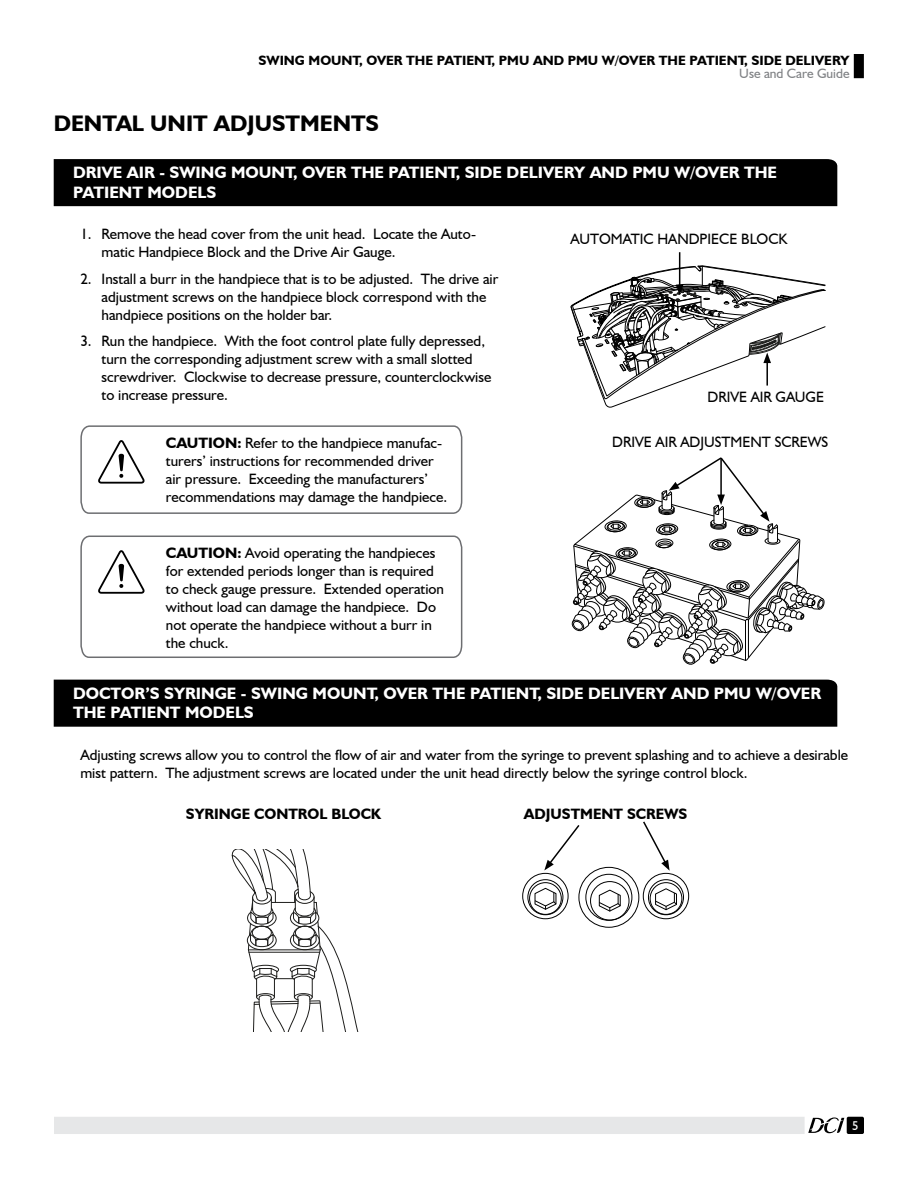
<style>
.page{position:relative;width:918px;height:1188px;background:#fff}
.page>*{position:absolute;margin:0;border:0;box-sizing:border-box;transform-origin:0 0}
.t1{font:700 22.5px "Humanist 521 BT";color:#000}
.t2{font:700 16.5px/19.8px "Humanist 521 BT";color:#fff}
.t3{font:15px/18px "Humanist 521 BT";color:#000}
.t4{font:700 15px "Humanist 521 BT";color:#000}
.t5{font:700 13.5px "Humanist 521 BT";color:#000}
.t6{font:13.5px "Humanist 521 BT";color:#808285}
.t7{font:12.75px "Humanist 521 BT";color:#fff}
.s1{font-weight:700}
</style>
<div class="page">
<div style="left:854px;top:54px;width:10px;height:24px;background:#000"></div>
<div style="left:847px;top:1117px;width:17px;height:17px;background:#000;border-radius:2px"></div>
<div style="left:54px;top:159px;width:783px;height:47px;background:#000"></div>
<div style="left:54px;top:680px;width:783px;height:47px;background:#000"></div>
<svg style="left:80px;top:425px;width:383px;height:89px"></svg>
<svg style="left:80px;top:535px;width:383px;height:123px"></svg>
<svg style="left:231px;top:849px;width:127px;height:182px"></svg>
<div style="left:643px;top:873px;width:46px;height:46px;border:1px solid #000;border-radius:50%"></div>
<div style="left:648px;top:879px;width:36px;height:36px;border:1px solid #000;border-radius:50%"></div>
<div style="left:650px;top:882px;width:32px;height:33px;border:1px solid #000;border-radius:50%"></div>
<div style="left:579px;top:867px;width:60px;height:61px;border:1px solid #000;border-radius:50%"></div>
<div style="left:586px;top:874px;width:46px;height:47px;border:1px solid #000;border-radius:50%"></div>
<div style="left:590px;top:881px;width:39px;height:39px;border:1px solid #000;border-radius:50%"></div>
<div style="left:522px;top:873px;width:47px;height:46px;border:1px solid #000;border-radius:50%"></div>
<div style="left:528px;top:879px;width:35px;height:36px;border:1px solid #000;border-radius:50%"></div>
<div style="left:529px;top:882px;width:33px;height:33px;border:1px solid #000;border-radius:50%"></div>
<svg style="left:599px;top:890px;width:22px;height:22px"></svg>
<svg style="left:655px;top:888px;width:22px;height:22px"></svg>
<svg style="left:534px;top:888px;width:22px;height:22px"></svg>
<hr style="left:679px;top:252px;width:1px;height:35px;background:#000">
<svg style="left:571px;top:266px;width:254px;height:142px"></svg>
<svg style="left:571px;top:457px;width:254px;height:208px"></svg>
<svg style="left:544px;top:825px;width:36px;height:45px"></svg>
<svg style="left:643px;top:821px;width:27px;height:50px"></svg>
<div style="left:54px;top:1117px;width:751px;height:17px;background:#e6e7e8"></div>
<svg style="left:808px;top:1117px;width:36px;height:16px"></svg>
<p class="t5" style="left:258px;top:52px;width:593px">SWING MOUNT, OVER THE PATIENT, PMU AND PMU W/OVER THE PATIENT, SIDE DELIVERY</p>
<p class="t6" style="left:739px;top:65px;width:112px">Use and Care Guide</p>
<h1 class="t1" style="left:54px;top:109px;width:327px">DENTAL UNIT ADJUSTMENTS</h1>
<p class="t2" style="left:73px;top:162px;width:706px">DRIVE AIR - SWING MOUNT, OVER THE PATIENT, SIDE DELIVERY AND PMU W/OVER THE<br>PATIENT MODELS</p>
<p class="t3" style="left:102px;top:225px;width:376px;text-indent:-21px">1. Remove the head cover from the unit head. Locate the Auto&shy;matic Handpiece Block and the Drive Air Gauge.</p>
<p class="t3" style="left:102px;top:269px;width:398px;text-indent:-21px">2. Install a burr in the handpiece that is to be adjusted. The drive air adjustment screws on the handpiece block correspond with the handpiece positions on the holder bar.</p>
<p class="t3" style="left:102px;top:332px;width:391px;text-indent:-21px">3. Run the handpiece. With the foot control plate fully depressed, turn the corresponding adjustment screw with a small slotted screwdriver. Clockwise to decrease pressure, counterclockwise to increase pressure.</p>
<p class="t3" style="left:166px;top:433px;width:283px"><span class="s1">CAUTION:</span> Refer to the handpiece manufac&shy;turers’ instructions for recommended driver air pressure. Exceeding the manufacturers’ recommendations may damage the handpiece.</p>
<p class="t3" style="left:166px;top:544px;width:280px"><span class="s1">CAUTION:</span> Avoid operating the handpieces for extended periods longer than is required to check gauge pressure. Extended operation without load can damage the handpiece. Do not operate the handpiece without a burr in the chuck.</p>
<p class="t3" style="left:570px;top:230px;width:219px">AUTOMATIC HANDPIECE BLOCK</p>
<p class="t3" style="left:707px;top:388px;width:118px">DRIVE AIR GAUGE</p>
<p class="t3" style="left:612px;top:433px;width:218px">DRIVE AIR ADJUSTMENT SCREWS</p>
<p class="t2" style="left:73px;top:683px;width:750px">DOCTOR’S SYRINGE - SWING MOUNT, OVER THE PATIENT, SIDE DELIVERY AND PMU W/OVER<br>THE PATIENT MODELS</p>
<p class="t3" style="left:80px;top:745px;width:769px">Adjusting screws allow you to control the flow of air and water from the syringe to prevent splashing and to achieve a desirable mist pattern. The adjustment screws are located under the unit head directly below the syringe control block.</p>
<p class="t4" style="left:186px;top:805px;width:197px">SYRINGE CONTROL BLOCK</p>
<p class="t4" style="left:524px;top:805px;width:165px">ADJUSTMENT SCREWS</p>
<p class="t7" style="left:852px;top:1118px;width:8px">5</p>
</div>
